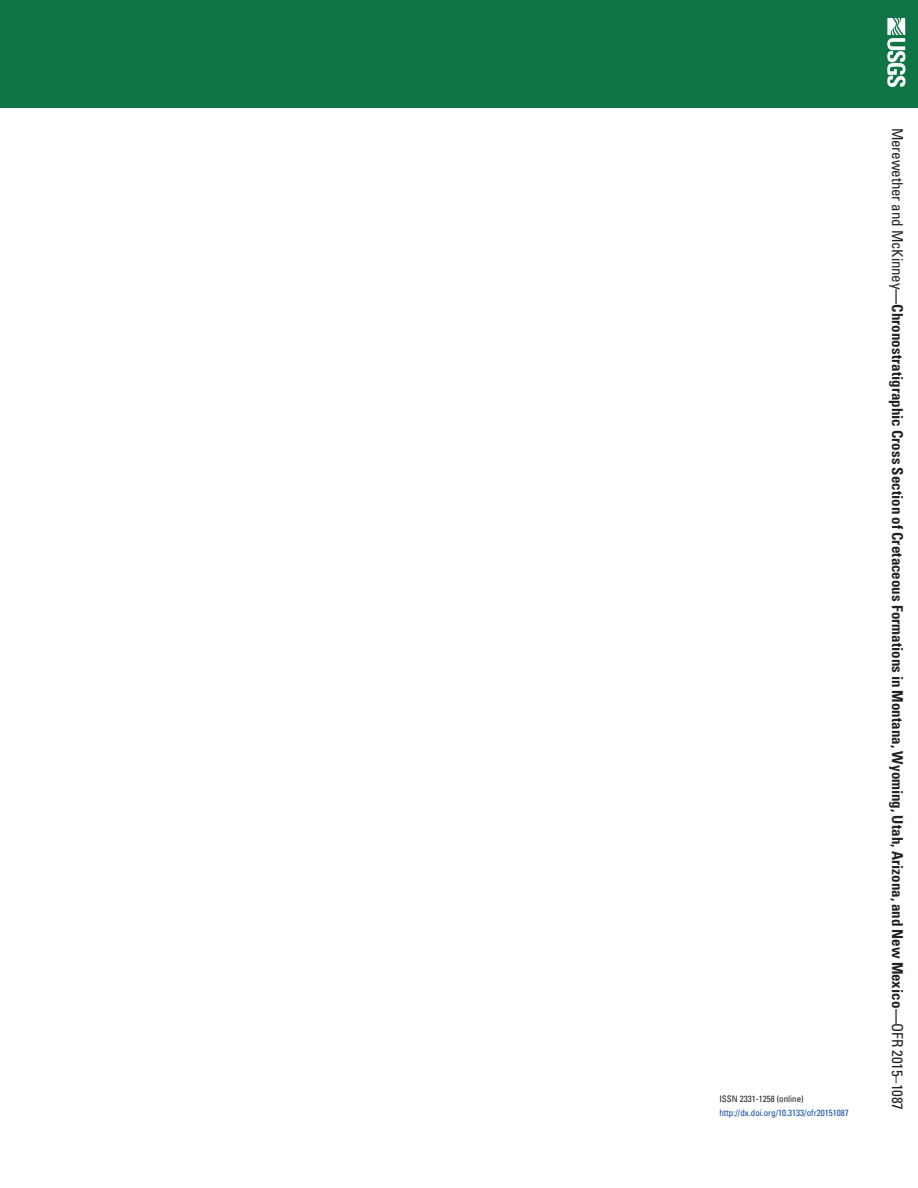
<style>
.page{position:relative;width:918px;height:1188px;background:#fff}
.page>*{position:absolute;margin:0;border:0;box-sizing:border-box;transform-origin:0 0}
.SpineTitle{font:700 condensed 15px "Univers";color:#231f20}
.DOI{font:condensed 9px "Univers";color:#0d4da1}
.ISSN{font:condensed 9px "Univers";color:#231f20}
.s1{font-weight:400}
</style>
<div class="page">
<div style="left:0;top:0;width:918px;height:108px;background:#107546"></div>
<svg style="left:887px;top:18px;width:18px;height:69px"></svg>
<p class="ISSN" style="left:719px;top:1093px;width:86px">ISSN 2331-1258 (online)</p>
<p class="DOI" style="left:719px;top:1107px;width:131px">http://dx.doi.org/10.3133/ofr20151087</p>
<p class="SpineTitle" style="left:907px;top:128px;width:984px;rotate:90deg"><span class="s1">Merewether and McKinney</span>—Chronostratigraphic Cross Section of Cretaceous Formations in Montana, Wyoming, Utah, Arizona, and New Mexico—<span class="s1">OFR 2015–1087</span></p>
</div>
